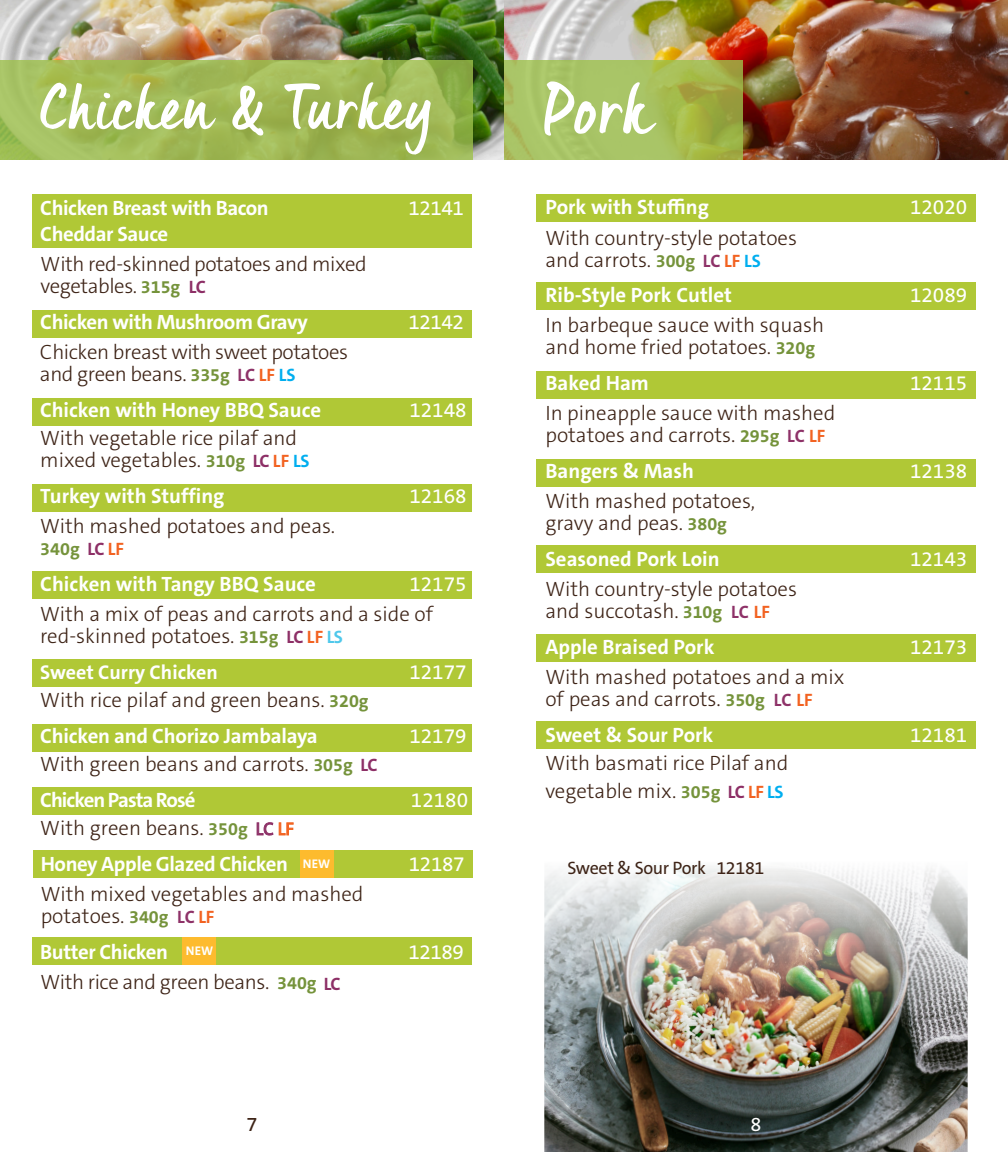
<style>
.page{position:relative;width:1008px;height:1152px;background:#fff}
.page>*{position:absolute;margin:0;border:0;box-sizing:border-box;transform-origin:0 0}
.t1{font:700 68px "Quintus";color:#fff}
.t2{font:700 62px "Quintus";letter-spacing:.035em;color:#fff}
.Meal_Name{font:300 20.8px/22px "The Sans C5";color:#3e2417}
.Meal_Name-2{font:700 20.8px "The Sans C5";letter-spacing:-.01em;color:#fff}
.Meal_Name-3{font:300 20.8px/22px "The Sans C5";letter-spacing:-.02em;color:#3e2417}
.Meal_Name-4{font:20.8px "The Sans C5";color:#fff}
.Meal_Name-5{font:700 20.8px "The Sans C5";letter-spacing:-.05em;color:#fff}
.t3{font:700 20px "The Sans C5";color:#fff}
.t4{font:20px "The Sans C5";color:#3e2417}
.t5{font:20px "The Sans C5";color:#fff}
.TOC_title{font:18px "The Sans C5";letter-spacing:-.02em;color:#3e2417}
.t6{font:700 18px "The Sans C5";color:#75933b}
.s1{font-weight:700;font-size:18px;color:#75933b}
.s2{font-weight:700;font-size:18px;color:#8d2f66}
.s3{font-weight:700;font-size:18px;color:#8e3268}
.s4{font-weight:700;font-size:18px;color:#f26221}
.s5{font-weight:700;font-size:18px;color:#00aeef}
.s6{color:#8d2f66}
.s7{color:#f26221}
.s8{font-weight:700;font-size:18px;color:#4fc8eb}
.s9{font-weight:400;font-size:18px;color:#8e3268}
.s10{font-weight:400;font-size:18px;color:#f26422}
.s11{font-size:12.6px}
</style>
<div class="page">
<img style="left:0;top:0;width:1008px;height:160px">
<img style="left:544px;top:866px;width:424px;height:286px">
<svg style="left:0;top:60px;width:472px;height:100px;background:#a0b956"></svg>
<svg style="left:504px;top:60px;width:238px;height:100px;background:#a6bd5b"></svg>
<div style="left:536px;top:721px;width:440px;height:27px;background:#b0c836"></div>
<div style="left:536px;top:634px;width:440px;height:27px;background:#b0c836"></div>
<div style="left:536px;top:545px;width:440px;height:28px;background:#b0c836"></div>
<div style="left:536px;top:459px;width:440px;height:27px;background:#b0c836"></div>
<div style="left:536px;top:371px;width:440px;height:27px;background:#b0c836"></div>
<div style="left:536px;top:282px;width:440px;height:28px;background:#b0c836"></div>
<div style="left:536px;top:195px;width:440px;height:27px;background:#b0c836"></div>
<div style="left:33px;top:937px;width:439px;height:27px;background:#b0c836"></div>
<div style="left:33px;top:571px;width:439px;height:27px;background:#b0c836"></div>
<div style="left:33px;top:484px;width:439px;height:28px;background:#b0c836"></div>
<div style="left:33px;top:398px;width:439px;height:27px;background:#b0c836"></div>
<div style="left:33px;top:194px;width:439px;height:54px;background:#b0c836"></div>
<div style="left:183px;top:937px;width:33px;height:27px;background:#fdbb2e"></div>
<div style="left:33px;top:310px;width:439px;height:27px;background:#b0c836"></div>
<div style="left:33px;top:851px;width:440px;height:27px;background:#b0c836"></div>
<div style="left:300px;top:851px;width:33px;height:27px;background:#fdbb2e"></div>
<div style="left:33px;top:724px;width:439px;height:27px;background:#b0c836"></div>
<div style="left:33px;top:659px;width:439px;height:27px;background:#b0c836"></div>
<div style="left:33px;top:787px;width:439px;height:27px;background:#b0c836"></div>
<p class="t2" style="left:40px;top:60px;width:393px">Chicken &amp; Turkey</p>
<p class="t1" style="left:544px;top:57px;width:106px">Pork</p>
<p class="Meal_Name-2" style="left:40px;top:195px;width:230px">Chicken Breast with Bacon</p>
<p class="Meal_Name-4" style="left:409px;top:195px;width:57px">12141</p>
<p class="Meal_Name-2" style="left:40px;top:221px;width:129px">Cheddar Sauce</p>
<p class="Meal_Name-3" style="left:41px;top:253px;width:328px">With red-skinned potatoes and mixed vegetables. <span class="s1">315g</span> <span class="s2">LC</span></p>
<p class="Meal_Name-2" style="left:40px;top:309px;width:269px">Chicken with Mushroom Gravy</p>
<p class="Meal_Name-4" style="left:409px;top:309px;width:57px">12142</p>
<p class="Meal_Name-3" style="left:40px;top:341px;width:310px">Chicken breast with sweet potatoes and green beans. <span class="s1">335g</span> <span class="s3">LC</span> <span class="s4">LF</span> <span class="s5">LS</span></p>
<p class="Meal_Name-2" style="left:40px;top:397px;width:282px">Chicken with Honey BBQ Sauce</p>
<p class="Meal_Name-4" style="left:409px;top:397px;width:59px">12148</p>
<p class="Meal_Name" style="left:40px;top:427px;width:271px">With vegetable rice pilaf and mixed vegetables. <span class="s1">310g</span> <span class="s2">LC</span> <span class="s4">LF</span> <span class="s5">LS</span></p>
<p class="Meal_Name-2" style="left:40px;top:483px;width:186px">Turkey with Stuffing</p>
<p class="Meal_Name-4" style="left:409px;top:483px;width:59px">12168</p>
<p class="Meal_Name" style="left:40px;top:515px;width:296px">With mashed potatoes and peas.</p>
<p class="t6" style="left:40px;top:537px;width:85px">340g <span class="s6">LC</span> <span class="s7">LF</span></p>
<p class="Meal_Name-2" style="left:40px;top:571px;width:277px">Chicken with Tangy BBQ Sauce</p>
<p class="Meal_Name-4" style="left:409px;top:571px;width:59px">12175</p>
<p class="Meal_Name" style="left:40px;top:603px;width:394px">With a mix of peas and carrots and a side of red-skinned potatoes. <span class="s1">315g</span> <span class="s2">LC</span> <span class="s4">LF</span> <span class="s8">LS</span></p>
<p class="t3" style="left:40px;top:659px;width:179px">Sweet Curry Chicken</p>
<p class="Meal_Name-4" style="left:409px;top:659px;width:59px">12177</p>
<p class="Meal_Name" style="left:40px;top:689px;width:330px">With rice pilaf and green beans. <span class="s1">320g</span></p>
<p class="Meal_Name-2" style="left:40px;top:723px;width:279px">Chicken and Chorizo Jambalaya</p>
<p class="Meal_Name-4" style="left:409px;top:723px;width:59px">12179</p>
<p class="Meal_Name" style="left:40px;top:753px;width:339px">With green beans and carrots. <span class="s1">305g</span> <span class="s2">LC</span></p>
<p class="Meal_Name-5" style="left:40px;top:787px;width:157px">Chicken Pasta Rosé</p>
<p class="Meal_Name-4" style="left:411px;top:787px;width:59px">12180</p>
<p class="Meal_Name" style="left:40px;top:817px;width:255px">With green beans. <span class="s1">350g</span> <span class="s9">LC</span> <span class="s10">LF</span></p>
<p class="Meal_Name-2" style="left:41px;top:851px;width:291px">Honey Apple Glazed Chicken <span class="s11">NEW</span></p>
<p class="Meal_Name-4" style="left:409px;top:851px;width:57px">12187</p>
<p class="Meal_Name" style="left:41px;top:883px;width:324px">With mixed vegetables and mashed potatoes. <span class="s1">340g</span> <span class="s3">LC</span> <span class="s4">LF</span></p>
<p class="Meal_Name-2" style="left:40px;top:939px;width:174px">Butter Chicken <sup>NEW</sup></p>
<p class="Meal_Name-4" style="left:409px;top:939px;width:57px">12189</p>
<p class="Meal_Name-3" style="left:40px;top:971px;width:302px">With rice and green beans. <span class="s1">340g</span> <span class="s2">LC</span></p>
<p class="Meal_Name-2" style="left:546px;top:194px;width:165px">Pork with Stuffing</p>
<p class="Meal_Name-4" style="left:910px;top:194px;width:59px">12020</p>
<p class="Meal_Name" style="left:545px;top:227px;width:253px">With country-style potatoes and carrots. <span class="s1">300g</span> <span class="s3">LC</span> <span class="s4">LF</span> <span class="s5">LS</span></p>
<p class="Meal_Name-2" style="left:546px;top:282px;width:188px">Rib-Style Pork Cutlet</p>
<p class="Meal_Name-4" style="left:910px;top:282px;width:59px">12089</p>
<p class="Meal_Name" style="left:546px;top:314px;width:280px">In barbeque sauce with squash and home fried potatoes. <span class="s1">320g</span></p>
<p class="Meal_Name-2" style="left:546px;top:370px;width:105px">Baked Ham</p>
<p class="Meal_Name-4" style="left:910px;top:370px;width:59px">12115</p>
<p class="Meal_Name" style="left:545px;top:402px;width:291px">In pineapple sauce with mashed potatoes and carrots. <span class="s1">295g</span> <span class="s3">LC</span> <span class="s4">LF</span></p>
<p class="Meal_Name-2" style="left:546px;top:458px;width:150px">Bangers &amp; Mash</p>
<p class="Meal_Name-4" style="left:910px;top:458px;width:59px">12138</p>
<p class="Meal_Name" style="left:546px;top:490px;width:211px">With mashed potatoes, gravy and peas. <span class="s1">380g</span></p>
<p class="Meal_Name-2" style="left:546px;top:546px;width:176px">Seasoned Pork Loin</p>
<p class="Meal_Name-4" style="left:910px;top:546px;width:59px">12143</p>
<p class="Meal_Name" style="left:545px;top:579px;width:253px">With country-style potatoes and succotash. <span class="s1">310g</span> <span class="s3">LC</span> <span class="s4">LF</span></p>
<p class="Meal_Name-2" style="left:546px;top:634px;width:171px">Apple Braised Pork</p>
<p class="Meal_Name-4" style="left:910px;top:634px;width:59px">12173</p>
<p class="Meal_Name" style="left:545px;top:666px;width:301px">With mashed potatoes and a mix of peas and carrots. <span class="s1">350g</span> <span class="s3">LC</span> <span class="s4">LF</span></p>
<p class="Meal_Name-2" style="left:546px;top:722px;width:170px">Sweet &amp; Sour Pork</p>
<p class="Meal_Name-4" style="left:910px;top:722px;width:59px">12181</p>
<p class="Meal_Name" style="left:546px;top:749px;width:244px;line-height:28px">With basmati rice Pilaf and vegetable mix. <span class="s1">305g</span> <span class="s2">LC</span> <span class="s4">LF</span> <span class="s5">LS</span></p>
<p class="TOC_title" style="left:568px;top:857px;width:198px">Sweet &amp; Sour Pork 12181</p>
<p class="t4" style="left:247px;top:1112px;width:12px">7</p>
<p class="t5" style="left:751px;top:1112px;width:12px">8</p>
</div>
